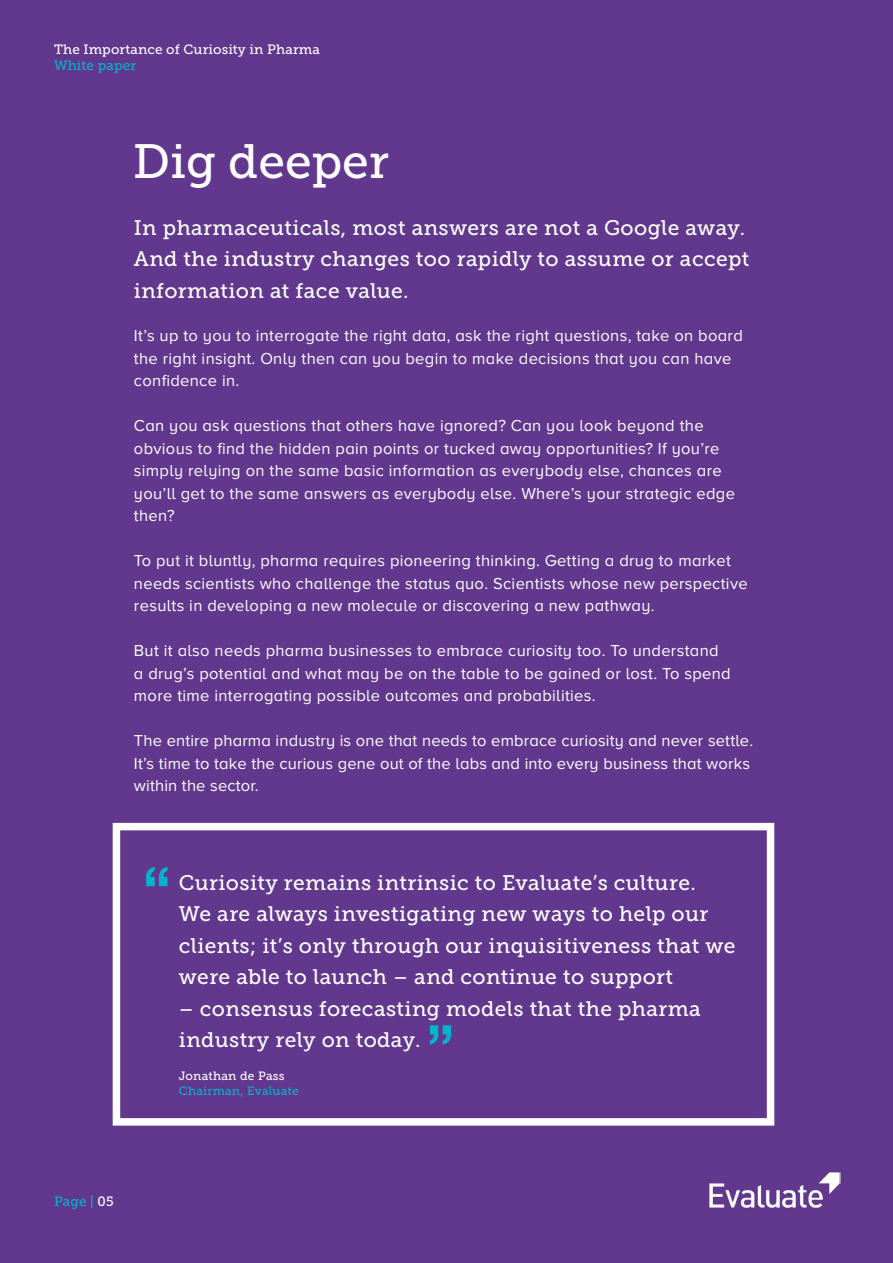
<style>
.page{position:relative;width:893px;height:1263px;background:#61388e}
.page>*{position:absolute;margin:0;border:0;box-sizing:border-box;transform-origin:0 0}
.t1{font:700 60px "Helvetica Neue";color:#03b3cd}
.t2{font:48px "Museo Slab 500";color:#fff}
.t3{font:21px/31.5px "Museo Slab 500";letter-spacing:.02em;color:#fff}
.t4{font:16.5px/22.5px "Proxima Nova A";letter-spacing:.02em;color:#fff}
.t5{font:13.5px "Museo Slab 500";letter-spacing:.01em;color:#fff}
.t6{font:13.5px "Museo Slab 500";letter-spacing:.01em;color:#03b3cd}
.t7{font:12px "Museo Slab 500";letter-spacing:.02em;color:#03b3cd}
.t8{font:12px "Museo Slab 500";letter-spacing:.02em;color:#fff}
.s1{color:#fff}
</style>
<div class="page">
<img style="left:709px;top:1172px;width:131px;height:36px">
<div style="left:113px;top:823px;width:661px;height:302px;border:8px solid #fff"></div>
<p class="t5" style="left:54px;top:41px;width:267px">The Importance of Curiosity in Pharma</p>
<p class="t6" style="left:54px;top:58px;width:84px">White paper</p>
<h2 class="t2" style="left:133px;top:134px;width:258px">Dig deeper</h2>
<p class="t3" style="left:134px;top:212px;width:617px">In pharmaceuticals, most answers are not a Google away.<br>And the industry changes too rapidly to assume or accept information at face value.</p>
<p class="t4" style="left:134px;top:324px;width:610px">It’s up to you to interrogate the right data, ask the right questions, take on board the right insight. Only then can you begin to make decisions that you can have confidence in.</p>
<p class="t4" style="left:134px;top:414px;width:603px">Can you ask questions that others have ignored? Can you look beyond the obvious to find the hidden pain points or tucked away opportunities? If you’re simply relying on the same basic information as everybody else, chances are you’ll get to the same answers as everybody else. Where’s your strategic edge then?</p>
<p class="t4" style="left:134px;top:549px;width:615px">To put it bluntly, pharma requires pioneering thinking. Getting a drug to market needs scientists who challenge the status quo. Scientists whose new perspective results in developing a new molecule or discovering a new pathway.</p>
<p class="t4" style="left:134px;top:639px;width:598px">But it also needs pharma businesses to embrace curiosity too. To understand a drug’s potential and what may be on the table to be gained or lost. To spend more time interrogating possible outcomes and probabilities.</p>
<p class="t4" style="left:134px;top:729px;width:621px">The entire pharma industry is one that needs to embrace curiosity and never settle.<br>It’s time to take the curious gene out of the labs and into every business that works within the sector.</p>
<h1 class="t1" style="left:143px;top:841px;width:29px">“</h1>
<p class="t3" style="left:179px;top:867px;width:558px">Curiosity remains intrinsic to Evaluate’s culture.<br>We are always investigating new ways to help our clients; it’s only through our inquisitiveness that we were able to launch – and continue to support</p>
<p class="t3" style="left:179px;top:993px;width:524px">– consensus forecasting models that the pharma industry rely on today.</p>
<h1 class="t1" style="left:427px;top:999px;width:29px">”</h1>
<p class="t8" style="left:179px;top:1069px;width:107px">Jonathan de Pass</p>
<p class="t7" style="left:179px;top:1084px;width:121px">Chairman, Evaluate</p>
<p class="t6" style="left:54px;top:1194px;width:61px">Page | <span class="s1">05</span></p>
</div>
